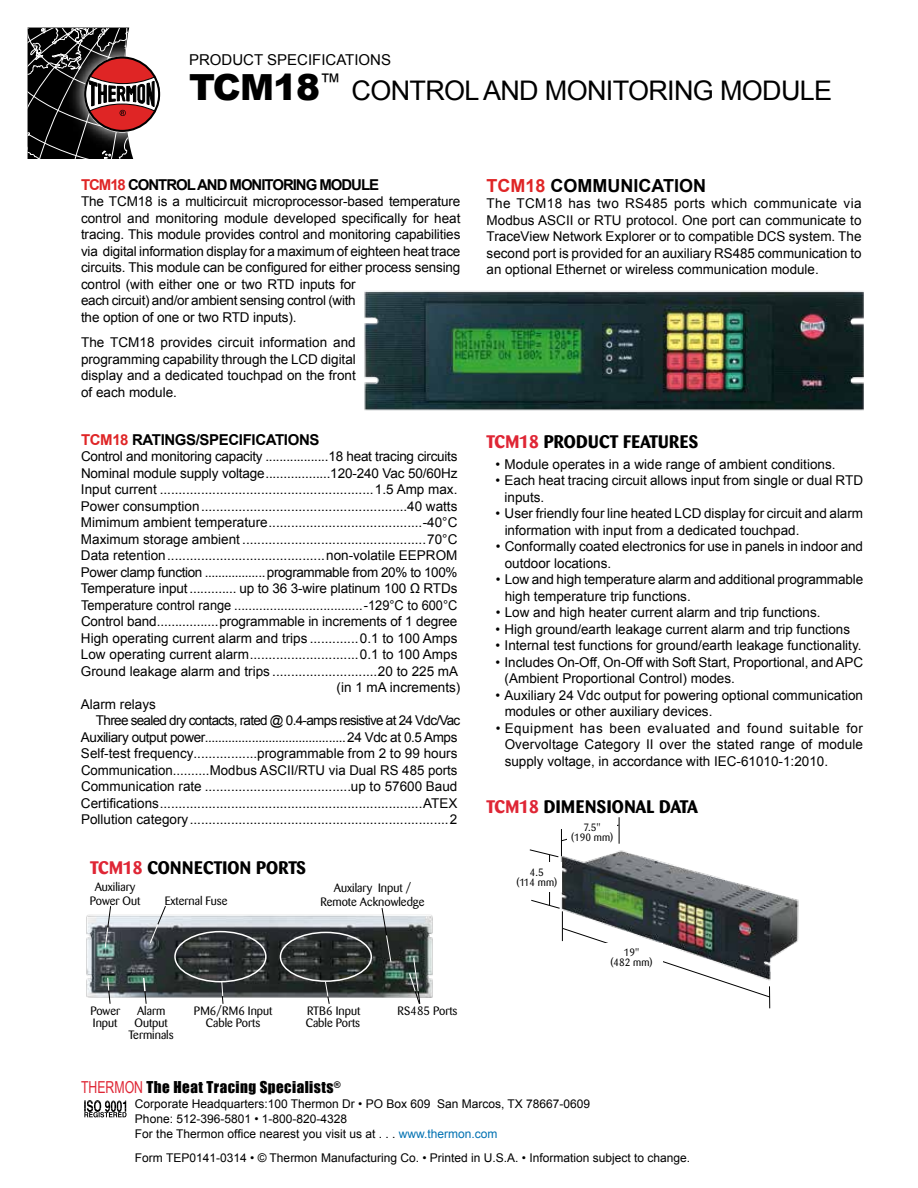
<style>
.page{position:relative;width:918px;height:1188px;background:#fff}
.page>*{position:absolute;margin:0;border:0;box-sizing:border-box;transform-origin:0 0}
.t1{font:27px "Arial";letter-spacing:-.025em;color:#000}
.t2{font:700 18px "Barmeno";letter-spacing:.02em;color:#000}
.t3{font:700 18px "Arial";color:#000}
.t4{font:15px "Impact";letter-spacing:.03em;color:#000}
.t5{font:700 15px "Arial";letter-spacing:-.07em;color:#000}
.t6{font:700 15px "Arial";letter-spacing:-.025em;color:#000}
.t7{font:15px "Arial";color:#010101}
.t8{font:13.5px/16.5px "Arial";color:#000}
.t9{font:13.5px "Arial";letter-spacing:-.03em;color:#000}
.t10{font:13.5px "Arial";color:#000;scale:.95 1}
.t11{font:13.5px "Arial";letter-spacing:-.02em;color:#000}
.t12{font:13.5px "Arial";letter-spacing:-.05em;color:#000}
.t13{font:12px/15px "Arial";color:#000}
.t14{font:12px/12px "Barmeno";color:#000;text-align:center}
.t15{font:10.5px/10.5px "Barmeno";color:#000;text-align:center}
.s1{font-weight:900;font-size:36px}
.s2{color:#df2526}
.s3{color:#df2635}
.s4{font-family:"Arial Narrow";font-size:16.5px;color:#df2635}
.s5{color:#0071b2}
</style>
<div class="page">
<svg style="left:28px;top:28px;width:132px;height:131px"></svg>
<div style="left:84px;top:56px;width:76px;height:76px;border:2px solid #000;border-radius:50%"></div>
<svg style="left:84px;top:1100px;width:43px;height:17px"></svg>
<img style="left:550px;top:850px;width:249px;height:109px">
<hr style="left:549px;top:855px;width:1px;height:50px;background:#000">
<svg style="left:529px;top:817px;width:91px;height:41px"></svg>
<svg style="left:531px;top:899px;width:30px;height:10px"></svg>
<hr style="left:562px;top:911px;width:1px;height:30px;background:#000">
<div style="left:567px;top:821px;width:50px;height:22px;background:#fff"></div>
<div style="left:512px;top:862px;width:50px;height:30px;background:#fff"></div>
<svg style="left:562px;top:928px;width:209px;height:80px"></svg>
<div style="left:601px;top:944px;width:61px;height:26px;background:#fff"></div>
<img style="left:86px;top:914px;width:347px;height:84px">
<svg style="left:409px;top:957px;width:12px;height:47px"></svg>
<div style="left:280px;top:932px;width:92px;height:50px;border:2px solid #fff;border-radius:50%"></div>
<svg style="left:325px;top:981px;width:5px;height:23px"></svg>
<div style="left:174px;top:931px;width:93px;height:51px;border:2px solid #fff;border-radius:50%"></div>
<svg style="left:221px;top:980px;width:3px;height:24px"></svg>
<svg style="left:107px;top:977px;width:4px;height:27px"></svg>
<svg style="left:142px;top:976px;width:5px;height:28px"></svg>
<svg style="left:104px;top:906px;width:7px;height:42px"></svg>
<svg style="left:149px;top:906px;width:17px;height:38px"></svg>
<svg style="left:381px;top:908px;width:11px;height:55px"></svg>
<img style="left:364px;top:291px;width:499px;height:120px">
<p class="t7" style="left:189px;top:50px;width:203px">PRODUCT SPECIFICATIONS</p>
<h1 class="t1" style="left:189px;top:73px;width:645px"><span class="s1">TCM18</span><sup>™</sup> CONTROL AND MONITORING MODULE</h1>
<p class="t5" style="left:81px;top:174px;width:300px"><span class="s2">TCM18</span> CONTROL AND MONITORING MODULE</p>
<p class="t8" style="left:81px;top:193px;width:381px">The TCM18 is a multicircuit microprocessor-based temperature control and monitoring module developed specifically for heat tracing. This module provides control and monitoring capabilities via digital information display for a maximum of eighteen heat trace circuits. This module can be configured for either process sensing control (with either one or two RTD inputs for<br>each circuit) and/or ambient sensing control (with<br>the option of one or two RTD inputs).</p>
<p class="t8" style="left:81px;top:334px;width:276px;text-align:justify">The TCM18 provides circuit information and programming capability through the LCD digital display and a dedicated touchpad on the front of each module.</p>
<p class="t6" style="left:81px;top:429px;width:240px"><span class="s2">TCM18</span> RATINGS/SPECIFICATIONS</p>
<p class="t11" style="left:81px;top:447px;width:378px">Control and monitoring capacity ..................18 heat tracing circuits</p>
<p class="t8" style="left:81px;top:465px;width:378px">Nominal module supply voltage..................120-240 Vac 50/60Hz</p>
<p class="t8" style="left:81px;top:481px;width:378px">Input current .........................................................1.5 Amp max.</p>
<p class="t8" style="left:81px;top:498px;width:378px">Power consumption.......................................................40 watts</p>
<p class="t8" style="left:81px;top:514px;width:378px">Mimimum ambient temperature.........................................-40°C</p>
<p class="t8" style="left:81px;top:531px;width:378px">Maximum storage ambient .................................................70°C</p>
<p class="t8" style="left:81px;top:547px;width:378px">Data retention..........................................non-volatile EEPROM</p>
<p class="t9" style="left:81px;top:563px;width:378px">Power clamp function ..................programmable from 20% to 100%</p>
<p class="t8" style="left:81px;top:580px;width:378px">Temperature input............. up to 36 3-wire platinum 100 Ω RTDs</p>
<p class="t10" style="left:81px;top:596px;width:398px">Temperature control range ....................................-129°C to 600°C</p>
<p class="t8" style="left:81px;top:613px;width:378px">Control band.................programmable in increments of 1 degree</p>
<p class="t8" style="left:81px;top:630px;width:378px">High operating current alarm and trips .............0.1 to 100 Amps</p>
<p class="t8" style="left:81px;top:646px;width:378px">Low operating current alarm.............................0.1 to 100 Amps</p>
<p class="t8" style="left:81px;top:663px;width:379px">Ground leakage alarm and trips ............................20 to 225 mA</p>
<p class="t8" style="left:337px;top:679px;width:125px">(in 1 mA increments)</p>
<p class="t8" style="left:81px;top:696px;width:77px">Alarm relays</p>
<p class="t12" style="left:96px;top:711px;width:366px">Three sealed dry contacts, rated @ 0.4-amps resistive at 24 Vdc/Vac</p>
<p class="t9" style="left:81px;top:728px;width:378px">Auxiliary output power..........................................24 Vdc at 0.5 Amps</p>
<p class="t8" style="left:81px;top:745px;width:378px">Self-test frequency.................programmable from 2 to 99 hours</p>
<p class="t8" style="left:81px;top:762px;width:378px">Communication..........Modbus ASCII/RTU via Dual RS 485 ports</p>
<p class="t8" style="left:81px;top:778px;width:378px">Communication rate .......................................up to 57600 Baud</p>
<p class="t8" style="left:81px;top:795px;width:378px">Certifications......................................................................ATEX</p>
<p class="t8" style="left:81px;top:811px;width:378px">Pollution category.....................................................................2</p>
<h2 class="t2" style="left:90px;top:857px;width:217px"><span class="s3">TCM18</span> CONNECTION PORTS</h2>
<p class="t14" style="left:90px;top:881px;width:52px;line-height:13.5px">Auxiliary<br>Power Out</p>
<p class="t14" style="left:165px;top:895px;width:64px">External Fuse</p>
<p class="t14" style="left:320px;top:881px;width:106px;line-height:13.5px">Auxilary Input /<br>Remote Acknowledge</p>
<p class="t14" style="left:90px;top:1005px;width:31px;text-align:left">Power<br>Input</p>
<p class="t14" style="left:129px;top:1005px;width:47px">Alarm<br>Output<br>Terminals</p>
<p class="t14" style="left:194px;top:1005px;width:80px">PM6/RM6 Input<br>Cable Ports</p>
<p class="t14" style="left:307px;top:1005px;width:55px">RTB6 Input</p>
<p class="t14" style="left:398px;top:1005px;width:62px">RS485 Ports</p>
<p class="t14" style="left:306px;top:1017px;width:56px">Cable Ports</p>
<h2 class="t3" style="left:487px;top:174px;width:221px"><span class="s2">TCM18</span> COMMUNICATION</h2>
<p class="t8" style="left:487px;top:196px;width:376px;text-align:justify">The TCM18 has two RS485 ports which communicate via Modbus ASCII or RTU protocol. One port can communicate to TraceView Network Explorer or to compatible DCS system. The second port is provided for an auxiliary RS485 communication to an optional Ethernet or wireless communication module.</p>
<h2 class="t2" style="left:487px;top:431px;width:213px"><span class="s3">TCM18</span> PRODUCT FEATURES</h2>
<p class="t8" style="left:496px;top:456px;width:341px">• Module operates in a wide range of ambient conditions.</p>
<p class="t8" style="left:505px;top:473px;width:360px;text-indent:-9px">• Each heat tracing circuit allows input from single or dual RTD inputs.</p>
<p class="t8" style="left:505px;top:506px;width:360px;text-indent:-9px">• User friendly four line heated LCD display for circuit and alarm information with input from a dedicated touchpad.</p>
<p class="t8" style="left:505px;top:539px;width:360px;text-indent:-9px">• Conformally coated electronics for use in panels in indoor and outdoor locations.</p>
<p class="t8" style="left:505px;top:572px;width:360px;text-indent:-9px">• Low and high temperature alarm and additional programmable high temperature trip functions.</p>
<p class="t8" style="left:496px;top:605px;width:326px">• Low and high heater current alarm and trip functions.</p>
<p class="t8" style="left:496px;top:621px;width:356px">• High ground/earth leakage current alarm and trip functions</p>
<p class="t8" style="left:496px;top:638px;width:367px">• Internal test functions for ground/earth leakage functionality.</p>
<p class="t8" style="left:505px;top:654px;width:360px;text-indent:-9px">• Includes On-Off, On-Off with Soft Start, Proportional, andAPC (Ambient Proportional Control) modes.</p>
<p class="t8" style="left:505px;top:687px;width:360px;text-indent:-9px">• Auxiliary 24 Vdc output for powering optional communication modules or other auxiliary devices.</p>
<p class="t8" style="left:505px;top:720px;width:360px;text-align:justify;text-indent:-9px">• Equipment has been evaluated and found suitable for Overvoltage Category II over the stated range of module supply voltage, in accordance with IEC-61010-1:2010.</p>
<h2 class="t2" style="left:487px;top:796px;width:213px"><span class="s3">TCM18</span> DIMENSIONAL DATA</h2>
<p class="t15" style="left:571px;top:822px;width:44px">7.5"<br>(190 mm)</p>
<p class="t15" style="left:516px;top:867px;width:42px">4.5<br>(114 mm)</p>
<p class="t15" style="left:611px;top:947px;width:44px">19"<br>(482 mm)</p>
<p class="t4" style="left:81px;top:1075px;width:261px"><span class="s4">THERMON</span> The Heat Tracing Specialists<sup>®</sup></p>
<p class="t13" style="left:135px;top:1096px;width:457px">Corporate Headquarters:100 Thermon Dr • PO Box 609 San Marcos, TX 78667-0609<br>Phone: 512-396-5801 • 1-800-820-4328<br>For the Thermon office nearest you visit us at . . . <span class="s5">www.thermon.com</span></p>
<p class="t13" style="left:135px;top:1150px;width:557px">Form TEP0141-0314 • © Thermon Manufacturing Co. • Printed in U.S.A. • Information subject to change.</p>
</div>
